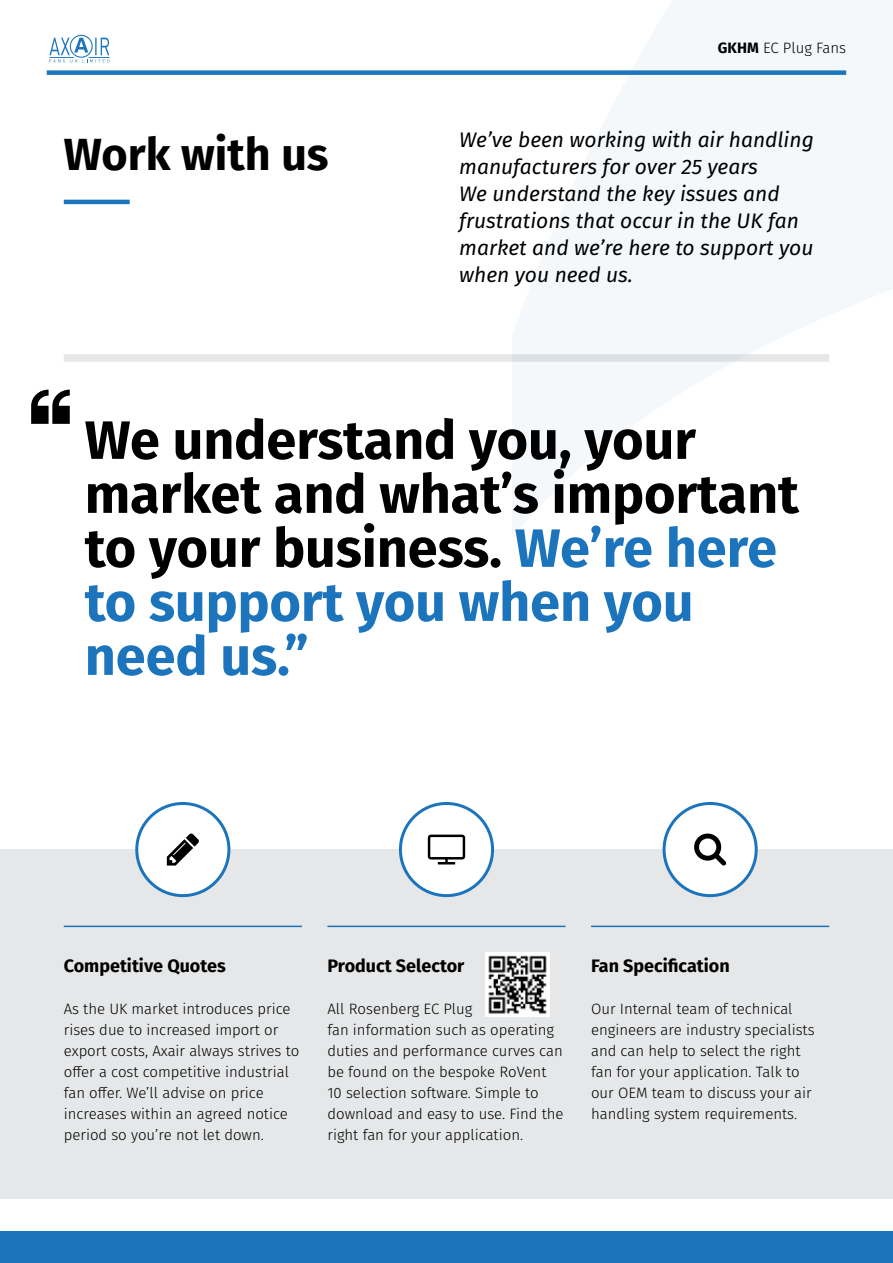
<style>
.page{position:relative;width:893px;height:1263px;background:#fff}
.page>*{position:absolute;margin:0;border:0;box-sizing:border-box;transform-origin:0 0}
.t1{font:700 54px/54px "Fira Sans";color:#000}
.t2{font:700 45px "Fira Sans";color:#000}
.t3{font:italic 21px/27px "Fira Sans";color:#000}
.t4{font:700 18px "Fira Sans";color:#000}
.t5{font:300 15px/21px "Fira Sans";color:#000}
.s1{font-weight:700}
.s2{color:#1c75bc}
</style>
<div class="page">
<div style="left:47px;top:70px;width:799px;height:5px;background:#1c75bc"></div>
<div style="left:0;top:849px;width:893px;height:350px;background:#e6e7e8"></div>
<div style="left:137px;top:803px;width:92px;height:93px;background:#fff;border-radius:50%"></div>
<div style="left:135px;top:802px;width:95px;height:95px;border:3px solid #1c75bc;border-radius:50%"></div>
<div style="left:400px;top:803px;width:93px;height:93px;background:#fff;border-radius:50%"></div>
<div style="left:399px;top:802px;width:95px;height:95px;border:3px solid #1c75bc;border-radius:50%"></div>
<div style="left:664px;top:803px;width:92px;height:93px;background:#fff;border-radius:50%"></div>
<div style="left:663px;top:802px;width:95px;height:95px;border:3px solid #1c75bc;border-radius:50%"></div>
<svg style="left:694px;top:849px;width:32px;height:16px"></svg>
<svg style="left:428px;top:835px;width:37px;height:29px"></svg>
<svg style="left:167px;top:833px;width:32px;height:32px"></svg>
<hr style="left:64px;top:926px;width:238px;height:1px;background:#1c75bc">
<hr style="left:327px;top:926px;width:239px;height:1px;background:#1c75bc">
<div style="left:64px;top:354px;width:765px;height:8px;background:#e6e7e8"></div>
<hr style="left:591px;top:926px;width:238px;height:1px;background:#1c75bc">
<hr style="left:64px;top:200px;width:66px;height:4px;background:#1c75bc">
<svg style="left:31px;top:390px;width:39px;height:34px"></svg>
<svg style="left:512px;top:0;width:381px;height:849px"></svg>
<svg style="left:49px;top:35px;width:61px;height:27px"></svg>
<img style="left:485px;top:952px;width:65px;height:64px">
<div style="left:0;top:1231px;width:893px;height:32px;background:#1c75bc"></div>
<p class="t5" style="left:718px;top:38px;width:130px"><span class="s1">GKHM</span> EC Plug Fans</p>
<h2 class="t2" style="left:64px;top:116px;width:266px">Work with us</h2>
<h3 class="t3" style="left:459px;top:126px;width:356px">We’ve been working with air handling manufacturers for over 25 years<br>We understand the key issues and frustrations that occur in the UK fan market and we’re here to support you when you need us.</h3>
<h1 class="t1" style="left:85px;top:409px;width:716px">We understand you, your market and what’s important to your business. <span class="s2">We’re here to support you when you need us.”</span></h1>
<p class="t4" style="left:64px;top:951px;width:163px">Competitive Quotes</p>
<p class="t5" style="left:64px;top:999px;width:237px">As the UK market introduces price rises due to increased import or export costs, Axair always strives to offer a cost competitive industrial fan offer. We’ll advise on price increases within an agreed notice period so you’re not let down.</p>
<p class="t4" style="left:327px;top:951px;width:139px">Product Selector</p>
<p class="t5" style="left:327px;top:999px;width:238px">All Rosenberg EC Plug<br>fan information such as operating duties and performance curves can be found on the bespoke RoVent<br>10 selection software. Simple to download and easy to use. Find the right fan for your application.</p>
<p class="t4" style="left:591px;top:951px;width:140px">Fan Specification</p>
<p class="t5" style="left:591px;top:999px;width:225px">Our Internal team of technical engineers are industry specialists and can help to select the right fan for your application. Talk to our OEM team to discuss your air handling system requirements.</p>
</div>
